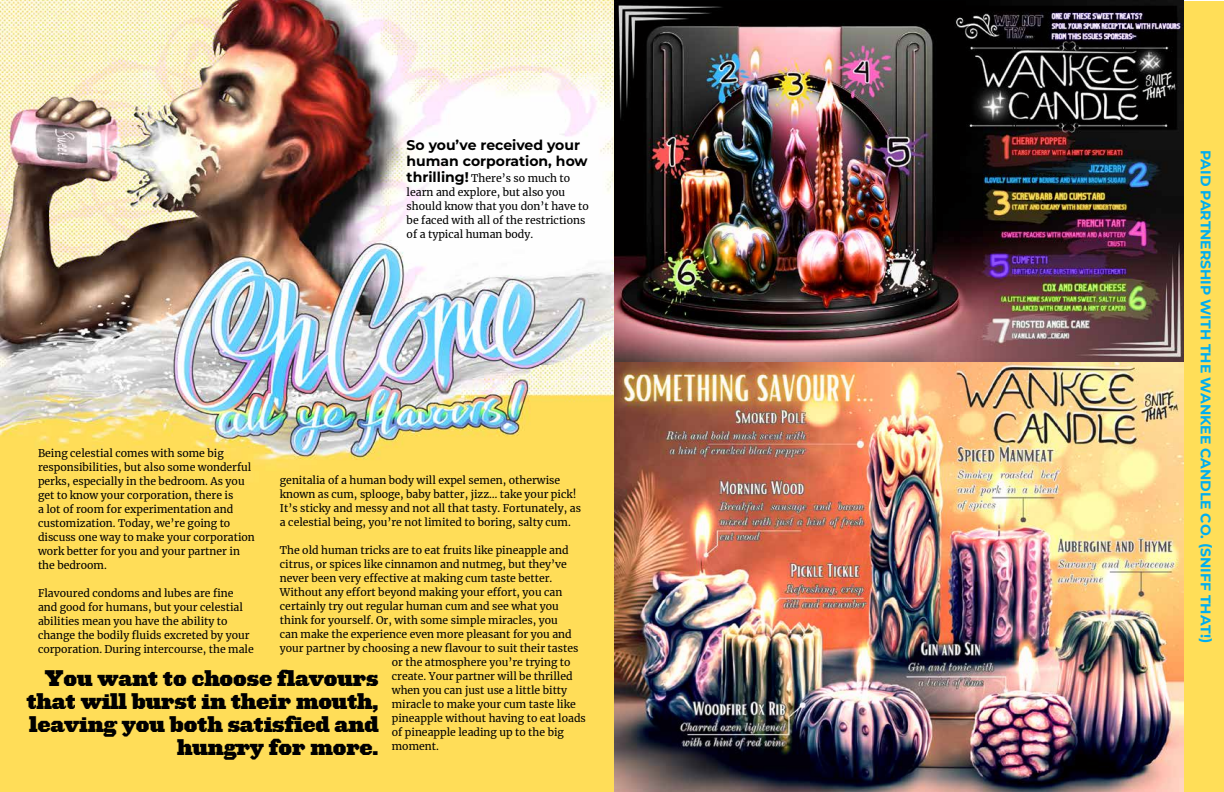
<style>
.page{position:relative;width:1224px;height:792px;background:#fff}
.page>*{position:absolute;margin:0;border:0;box-sizing:border-box;transform-origin:0 0}
.t1{font:900 21px/23px "Acropolis HTF";color:#000;text-align:right}
.t2{font:700 14px "Montserrat";color:#00aeef}
.t3{font:700 14px/16px "Montserrat";color:#000}
.t4{font:10.5px/14px "Merriweather";color:#000}
.s1{font-family:"Montserrat";font-weight:700;font-size:14px}
</style>
<div class="page">
<div style="left:614px;top:1px;width:610px;height:791px;background:#ffde58"></div>
<img style="left:0;top:0;width:1183px;height:792px">
<h2 class="t3" style="left:407px;top:136px;width:183px">So you’ve received your human corporation, how</h2>
<p class="t4" style="left:407px;top:171px;width:184px"><span class="s1">thrilling!</span> There’s so much to learn and explore, but also you should know that you don’t have to be faced with all of the restrictions of a typical human body.</p>
<p class="t4" style="left:38px;top:446px;width:218px">Being celestial comes with some big responsibilities, but also some wonderful perks, especially in the bedroom. As you get to know your corporation, there is<br>a lot of room for experimentation and customization. Today, we’re going to discuss one way to make your corporation work better for you and your partner in the bedroom.</p>
<p class="t4" style="left:38px;top:586px;width:217px">Flavoured condoms and lubes are fine and good for humans, but your celestial abilities mean you have the ability to change the bodily fluids excreted by your corporation. During intercourse, the male</p>
<p class="t4" style="left:280px;top:473px;width:303px">genitalia of a human body will expel semen, otherwise known as cum, splooge, baby batter, jizz… take your pick!<br>It’s sticky and messy and not all that tasty. Fortunately, as a celestial being, you’re not limited to boring, salty cum.</p>
<p class="t4" style="left:280px;top:543px;width:290px">The old human tricks are to eat fruits like pineapple and</p>
<p class="t4" style="left:280px;top:557px;width:289px">citrus, or spices like cinnamon and nutmeg, but they’ve</p>
<p class="t4" style="left:280px;top:571px;width:274px">never been very effective at making cum taste better.</p>
<p class="t4" style="left:280px;top:585px;width:284px">Without any effort beyond making your effort, you can</p>
<p class="t4" style="left:280px;top:599px;width:280px">certainly try out regular human cum and see what you</p>
<p class="t4" style="left:280px;top:613px;width:279px">think for yourself. Or, with some simple miracles, you</p>
<p class="t4" style="left:280px;top:627px;width:293px">can make the experience even more pleasant for you and</p>
<p class="t4" style="left:280px;top:641px;width:300px">your partner by choosing a new flavour to suit their tastes</p>
<p class="t4" style="left:392px;top:655px;width:180px">or the atmosphere you’re trying to</p>
<p class="t4" style="left:392px;top:669px;width:182px">create. Your partner will be thrilled</p>
<p class="t4" style="left:392px;top:683px;width:177px">when you can just use a little bitty</p>
<p class="t4" style="left:392px;top:697px;width:185px">miracle to make your cum taste like</p>
<p class="t4" style="left:392px;top:711px;width:196px">pineapple without having to eat loads</p>
<p class="t4" style="left:392px;top:725px;width:174px">of pineapple leading up to the big</p>
<p class="t4" style="left:392px;top:739px;width:49px">moment.</p>
<h1 class="t1" style="left:27px;top:667px;width:353px">You want to choose flavours that will burst in their mouth, leaving you both satisfied and hungry for more.</h1>
<h2 class="t2" style="left:1216px;top:150px;width:495px;rotate:90deg">PAID PARTNERSHIP WITH THE WANKEE CANDLE CO. (SNIFF THAT!)</h2>
</div>
